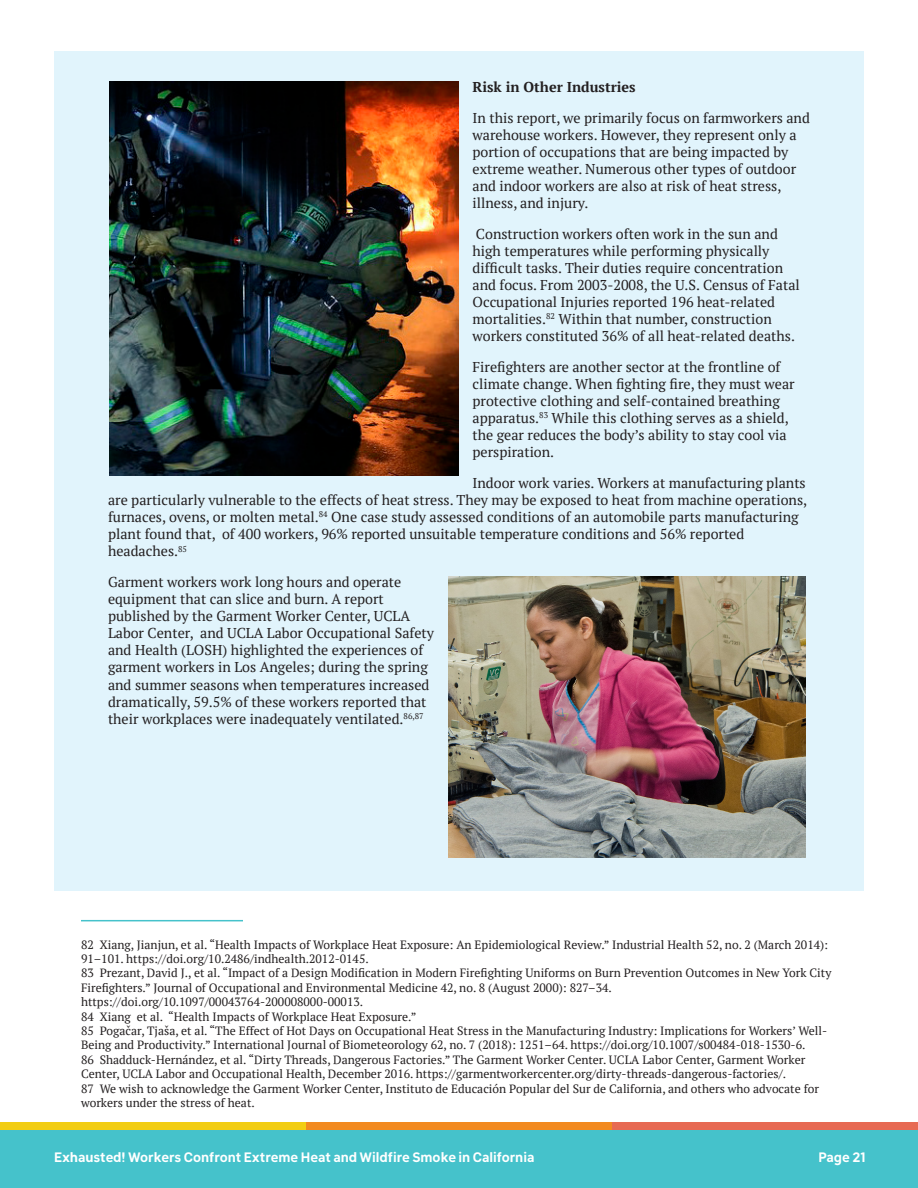
<style>
.page{position:relative;width:918px;height:1188px;background:#fff}
.page>*{position:absolute;margin:0;border:0;box-sizing:border-box;transform-origin:0 0}
.Text_Box{font:14.25px/17.1px "PT Serif";color:#231f20}
.Text_Box-2{font:700 14.25px "PT Serif";color:#231f20}
.t1{font:700 13.5px "Klima";color:#fff}
.Footnote{font:12px/14.4px "PT Serif";color:#231f20}
</style>
<div class="page">
<div style="left:0;top:1125px;width:918px;height:63px;background:#45c2cb"></div>
<div style="left:0;top:1122px;width:306px;height:7px;background:#f2cd13"></div>
<div style="left:306px;top:1122px;width:306px;height:7px;background:#f28a20"></div>
<div style="left:612px;top:1122px;width:306px;height:7px;background:#e76a53"></div>
<div style="left:54px;top:52px;width:810px;height:839px;background:#e1f4fc"></div>
<hr style="left:81px;top:920px;width:162px;height:1px;background:#45c2cb">
<img style="left:109px;top:81px;width:350px;height:395px">
<img style="left:449px;top:577px;width:356px;height:281px">
<p class="Text_Box-2" style="left:472px;top:78px;width:165px">Risk in Other Industries</p>
<p class="Text_Box" style="left:472px;top:109px;width:339px">In this report, we primarily focus on farmworkers and warehouse workers. However, they represent only a portion of occupations that are being impacted by extreme weather. Numerous other types of outdoor and indoor workers are also at risk of heat stress, illness, and injury.</p>
<p class="Text_Box" style="left:472px;top:225px;width:329px">Construction workers often work in the sun and high temperatures while performing physically difficult tasks. Their duties require concentration and focus. From 2003-2008, the U.S. Census of Fatal Occupational Injuries reported 196 heat-related mortalities.<sup>82</sup> Within that number, construction workers constituted 36% of all heat-related deaths.</p>
<p class="Text_Box" style="left:472px;top:358px;width:324px">Firefighters are another sector at the frontline of climate change. When fighting fire, they must wear protective clothing and self-contained breathing apparatus.<sup>83</sup> While this clothing serves as a shield, the gear reduces the body’s ability to stay cool via perspiration.</p>
<p class="Text_Box" style="left:108px;top:474px;width:701px;text-indent:364px">Indoor work varies. Workers at manufacturing plants are particularly vulnerable to the effects of heat stress. They may be exposed to heat from machine operations, furnaces, ovens, or molten metal.<sup>84</sup> One case study assessed conditions of an automobile parts manufacturing plant found that, of 400 workers, 96% reported unsuitable temperature conditions and 56% reported headaches.<sup>85</sup></p>
<p class="Text_Box" style="left:108px;top:573px;width:328px">Garment workers work long hours and operate equipment that can slice and burn. A report published by the Garment Worker Center, UCLA Labor Center, and UCLA Labor Occupational Safety and Health (LOSH) highlighted the experiences of garment workers in Los Angeles; during the spring and summer seasons when temperatures increased dramatically, 59.5% of these workers reported that their workplaces were inadequately ventilated.<sup>86,87</sup></p>
<p class="Footnote" style="left:81px;top:937px;width:749px">82 Xiang, Jianjun, et al. “Health Impacts of Workplace Heat Exposure: An Epidemiological Review.” Industrial Health 52, no. 2 (March 2014):<br>91–101. https://doi.org/10.2486/indhealth.2012-0145.</p>
<p class="Footnote" style="left:81px;top:966px;width:752px">83 Prezant, David J., et al. “Impact of a Design Modification in Modern Firefighting Uniforms on Burn Prevention Outcomes in New York City<br>Firefighters.” Journal of Occupational and Environmental Medicine 42, no. 8 (August 2000): 827–34.</p>
<p class="Footnote" style="left:81px;top:995px;width:284px">https://doi.org/10.1097/00043764-200008000-00013.</p>
<p class="Footnote" style="left:81px;top:1009px;width:337px">84 Xiang et al. “Health Impacts of Workplace Heat Exposure.”</p>
<p class="Footnote" style="left:81px;top:1023px;width:748px">85 Pogačar, Tjaša, et al. “The Effect of Hot Days on Occupational Heat Stress in the Manufacturing Industry: Implications for Workers’ Well-<br>Being and Productivity.” International Journal of Biometeorology 62, no. 7 (2018): 1251–64. https://doi.org/10.1007/s00484-018-1530-6.</p>
<p class="Footnote" style="left:81px;top:1052px;width:726px">86 Shadduck-Hernández, et al. “Dirty Threads, Dangerous Factories.” The Garment Worker Center. UCLA Labor Center, Garment Worker<br>Center, UCLA Labor and Occupational Health, December 2016. https://garmentworkercenter.org/dirty-threads-dangerous-factories/.</p>
<p class="Footnote" style="left:81px;top:1081px;width:740px">87 We wish to acknowledge the Garment Worker Center, Instituto de Educación Popular del Sur de California, and others who advocate for workers under the stress of heat.</p>
<p class="t1" style="left:54px;top:1146px;width:482px">Exhausted! Workers Confront Extreme Heat and Wildfire Smoke in California</p>
<p class="t1" style="left:819px;top:1146px;width:49px">Page 21</p>
</div>
